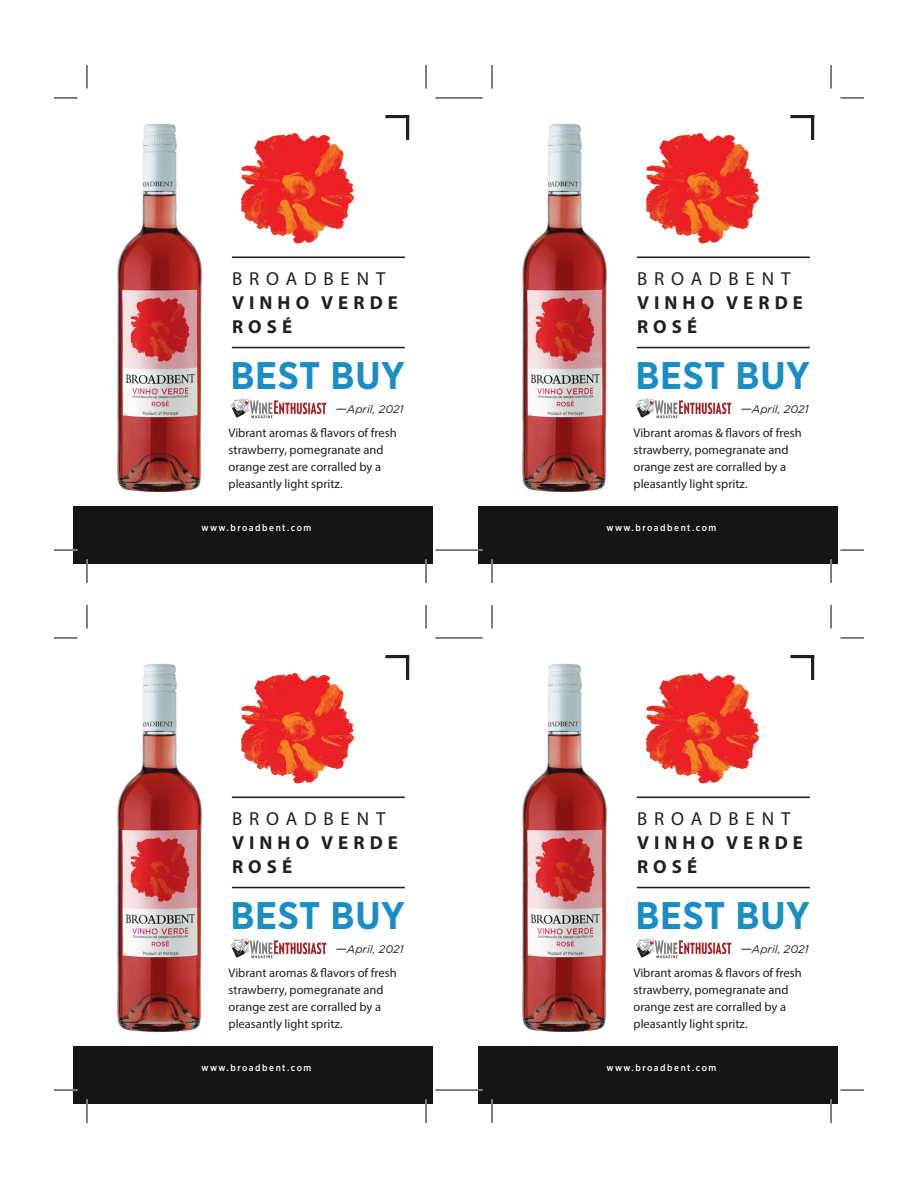
<style>
.page{position:relative;width:918px;height:1188px;background:#fff}
.page>*{position:absolute;margin:0;border:0;box-sizing:border-box;transform-origin:0 0}
.t1{font:700 38.4px "Gotham Narrow";letter-spacing:.02em;color:#188ec5}
.t2{font:700 18.9px/24.2px "Myriad Pro";letter-spacing:.27em;color:#231f20}
.t3{font:12.6px/17.2px "Myriad Pro";color:#231f20}
.t4{font:italic 10.95px "Gotham";color:#231f20}
.t5{font:500 9.45px "Gotham Narrow";letter-spacing:.16em;color:#fff}
.s1{font-weight:400}
.s2{font-style:normal;font-size:12.6px}
</style>
<div class="page">
<img style="left:117px;top:123px;width:85px;height:369px">
<div style="left:73px;top:507px;width:360px;height:57px;background:#151515"></div>
<hr style="left:386px;top:115px;width:23px;height:3px;background:#231f20">
<hr style="left:406px;top:115px;width:3px;height:25px;background:#231f20">
<img style="left:240px;top:133px;width:115px;height:111px">
<hr style="left:232px;top:347px;width:173px;height:1px;background:#231f20">
<hr style="left:232px;top:257px;width:173px;height:1px;background:#231f20">
<img style="left:230px;top:398px;width:97px;height:21px">
<hr style="left:54px;top:549px;width:24px;height:2px;background:#fff">
<hr style="left:86px;top:559px;width:2px;height:24px;background:#fff">
<hr style="left:425px;top:559px;width:2px;height:24px;background:#fff">
<svg style="left:54px;top:98px;width:24px;height:1px"></svg>
<svg style="left:54px;top:550px;width:24px;height:1px"></svg>
<svg style="left:87px;top:65px;width:1px;height:24px"></svg>
<svg style="left:87px;top:559px;width:1px;height:24px"></svg>
<svg style="left:426px;top:65px;width:1px;height:24px"></svg>
<svg style="left:426px;top:559px;width:1px;height:24px"></svg>
<img style="left:117px;top:663px;width:85px;height:369px">
<div style="left:73px;top:1047px;width:360px;height:57px;background:#151515"></div>
<hr style="left:386px;top:655px;width:23px;height:3px;background:#231f20">
<hr style="left:406px;top:655px;width:3px;height:25px;background:#231f20">
<img style="left:240px;top:673px;width:115px;height:111px">
<hr style="left:232px;top:887px;width:173px;height:1px;background:#231f20">
<hr style="left:232px;top:797px;width:173px;height:1px;background:#231f20">
<img style="left:230px;top:938px;width:97px;height:21px">
<hr style="left:54px;top:1089px;width:24px;height:2px;background:#fff">
<hr style="left:86px;top:1099px;width:2px;height:24px;background:#fff">
<hr style="left:425px;top:1099px;width:2px;height:24px;background:#fff">
<svg style="left:54px;top:638px;width:24px;height:1px"></svg>
<svg style="left:54px;top:1090px;width:24px;height:1px"></svg>
<svg style="left:87px;top:605px;width:1px;height:24px"></svg>
<svg style="left:87px;top:1099px;width:1px;height:24px"></svg>
<svg style="left:426px;top:605px;width:1px;height:24px"></svg>
<svg style="left:426px;top:1099px;width:1px;height:24px"></svg>
<img style="left:522px;top:123px;width:85px;height:369px">
<div style="left:478px;top:507px;width:360px;height:57px;background:#151515"></div>
<hr style="left:791px;top:115px;width:23px;height:3px;background:#231f20">
<hr style="left:811px;top:115px;width:3px;height:25px;background:#231f20">
<img style="left:645px;top:133px;width:115px;height:111px">
<hr style="left:637px;top:347px;width:173px;height:1px;background:#231f20">
<hr style="left:637px;top:257px;width:173px;height:1px;background:#231f20">
<img style="left:635px;top:398px;width:97px;height:21px">
<hr style="left:459px;top:549px;width:24px;height:2px;background:#fff">
<hr style="left:491px;top:559px;width:2px;height:24px;background:#fff">
<hr style="left:830px;top:559px;width:2px;height:24px;background:#fff">
<svg style="left:435px;top:98px;width:48px;height:1px"></svg>
<svg style="left:840px;top:98px;width:24px;height:1px"></svg>
<svg style="left:435px;top:550px;width:48px;height:1px"></svg>
<svg style="left:840px;top:550px;width:24px;height:1px"></svg>
<svg style="left:492px;top:65px;width:1px;height:24px"></svg>
<svg style="left:492px;top:559px;width:1px;height:24px"></svg>
<svg style="left:831px;top:65px;width:1px;height:24px"></svg>
<svg style="left:831px;top:559px;width:1px;height:24px"></svg>
<img style="left:522px;top:663px;width:85px;height:369px">
<div style="left:478px;top:1047px;width:360px;height:57px;background:#151515"></div>
<hr style="left:791px;top:655px;width:23px;height:3px;background:#231f20">
<hr style="left:811px;top:655px;width:3px;height:25px;background:#231f20">
<img style="left:645px;top:673px;width:115px;height:111px">
<hr style="left:637px;top:887px;width:173px;height:1px;background:#231f20">
<hr style="left:637px;top:797px;width:173px;height:1px;background:#231f20">
<img style="left:635px;top:938px;width:97px;height:21px">
<hr style="left:459px;top:1089px;width:24px;height:2px;background:#fff">
<hr style="left:491px;top:1099px;width:2px;height:24px;background:#fff">
<hr style="left:830px;top:1099px;width:2px;height:24px;background:#fff">
<svg style="left:435px;top:638px;width:48px;height:1px"></svg>
<svg style="left:840px;top:638px;width:24px;height:1px"></svg>
<svg style="left:435px;top:1090px;width:48px;height:1px"></svg>
<svg style="left:840px;top:1090px;width:24px;height:1px"></svg>
<svg style="left:492px;top:605px;width:1px;height:24px"></svg>
<svg style="left:492px;top:1099px;width:1px;height:24px"></svg>
<svg style="left:831px;top:605px;width:1px;height:24px"></svg>
<svg style="left:831px;top:1099px;width:1px;height:24px"></svg>
<p class="t2" style="left:232px;top:266px;width:167px"><span class="s1">BROADBENT<br></span>VINHO VERDE<br>ROSÉ</p>
<p class="t1" style="left:230px;top:351px;width:176px">BEST BUY</p>
<p class="t4" style="left:336px;top:402px;width:69px"><span class="s2">—</span>April, 2021</p>
<p class="t3" style="left:229px;top:423px;width:170px">Vibrant aromas &amp; flavors of fresh strawberry, pomegranate and orange zest are corralled by a pleasantly light spritz.</p>
<p class="t5" style="left:202px;top:521px;width:111px">www.broadbent.com</p>
<p class="t2" style="left:232px;top:806px;width:167px"><span class="s1">BROADBENT<br></span>VINHO VERDE<br>ROSÉ</p>
<p class="t1" style="left:230px;top:891px;width:176px">BEST BUY</p>
<p class="t4" style="left:336px;top:942px;width:69px"><span class="s2">—</span>April, 2021</p>
<p class="t3" style="left:229px;top:963px;width:170px">Vibrant aromas &amp; flavors of fresh strawberry, pomegranate and orange zest are corralled by a pleasantly light spritz.</p>
<p class="t5" style="left:202px;top:1061px;width:111px">www.broadbent.com</p>
<p class="t2" style="left:637px;top:266px;width:167px"><span class="s1">BROADBENT<br></span>VINHO VERDE<br>ROSÉ</p>
<p class="t1" style="left:635px;top:351px;width:176px">BEST BUY</p>
<p class="t4" style="left:741px;top:402px;width:69px"><span class="s2">—</span>April, 2021</p>
<p class="t3" style="left:634px;top:423px;width:170px">Vibrant aromas &amp; flavors of fresh strawberry, pomegranate and orange zest are corralled by a pleasantly light spritz.</p>
<p class="t5" style="left:607px;top:521px;width:111px">www.broadbent.com</p>
<p class="t2" style="left:637px;top:806px;width:167px"><span class="s1">BROADBENT<br></span>VINHO VERDE<br>ROSÉ</p>
<p class="t1" style="left:635px;top:891px;width:176px">BEST BUY</p>
<p class="t4" style="left:741px;top:942px;width:69px"><span class="s2">—</span>April, 2021</p>
<p class="t3" style="left:634px;top:963px;width:170px">Vibrant aromas &amp; flavors of fresh strawberry, pomegranate and orange zest are corralled by a pleasantly light spritz.</p>
<p class="t5" style="left:607px;top:1061px;width:111px">www.broadbent.com</p>
</div>
